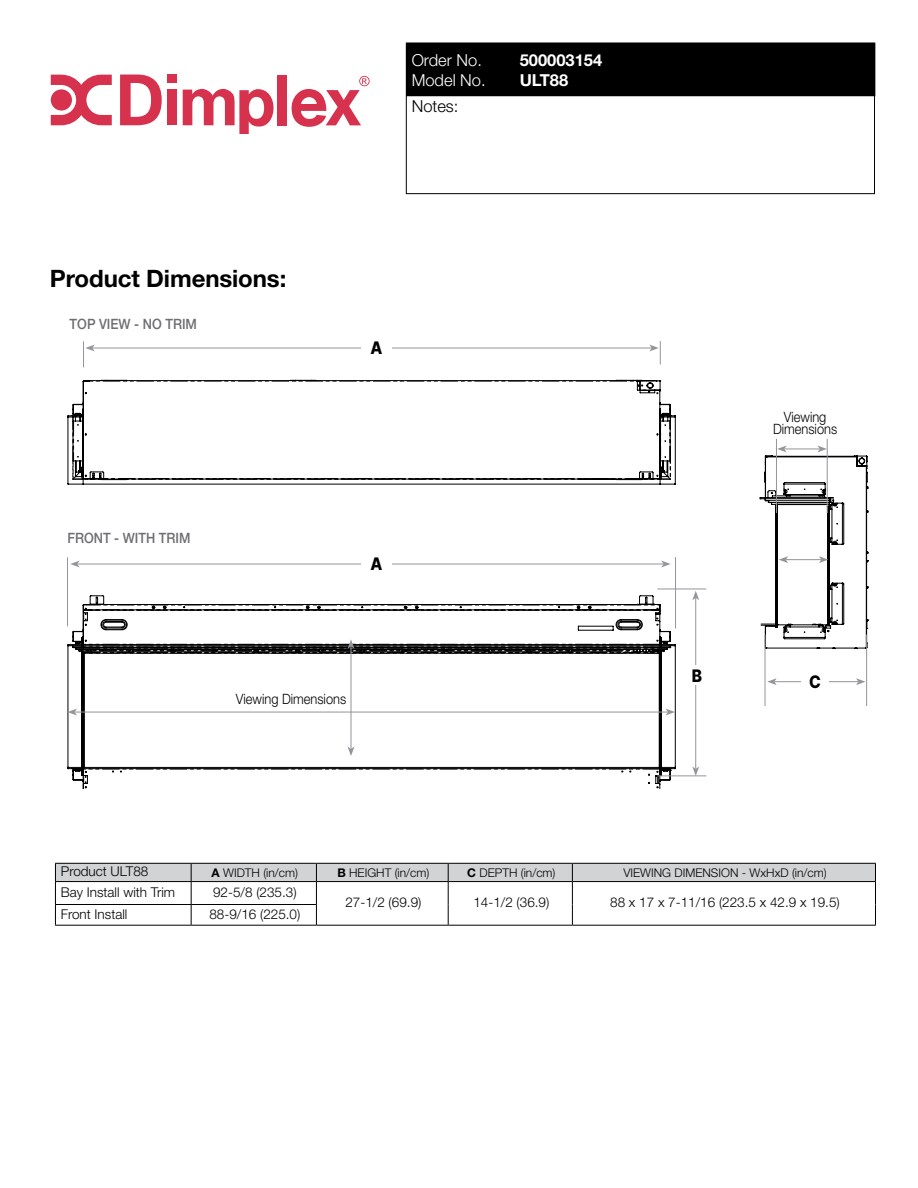
<style>
.page{position:relative;width:918px;height:1188px;background:#fff}
.page>*{position:absolute;margin:0;border:0;box-sizing:border-box;transform-origin:0 0}
.t1{font:700 24px "Helvetica Neue LT Std";letter-spacing:-.005em;color:#000}
.t2{font:800 17.25px "Inter";color:#000;scale:.9 1}
.t3{font:300 16.5px "Helvetica Neue LT Std";color:#fff}
.t4{font:700 16.5px "Helvetica Neue LT Std";color:#fff}
.t5{font:300 16.5px "Helvetica Neue LT Std";color:#000}
.t6{font:300 14.25px/12px "Helvetica Neue LT Std";color:#000;text-align:center;scale:.9 1}
.t7{font:500 14.25px "Helvetica Neue LT Std";color:#6d6e71;scale:.9 1}
.t8{font:300 13.5px "Helvetica Neue LT Std";color:#000}
.t9{font:300 12px "Helvetica Neue LT Std";color:#000}
.s1{font-weight:700}
</style>
<div class="page">
<svg style="left:67px;top:595px;width:609px;height:175px"></svg>
<svg style="left:68px;top:767px;width:608px;height:21px"></svg>
<hr style="left:661px;top:642px;width:1px;height:79px;background:#000">
<div style="left:407px;top:43px;width:468px;height:53px;background:#000"></div>
<svg style="left:51px;top:75px;width:61px;height:50px"></svg>
<svg style="left:120px;top:75px;width:42px;height:50px"></svg>
<div style="left:167px;top:75px;width:10px;height:8px;background:#d6324e"></div>
<div style="left:167px;top:90px;width:10px;height:35px;background:#d6324e"></div>
<div style="left:278px;top:75px;width:9px;height:50px;background:#d6324e"></div>
<svg style="left:183px;top:89px;width:91px;height:45px"></svg>
<svg style="left:292px;top:76px;width:78px;height:51px"></svg>
<hr style="left:55px;top:925px;width:136px;height:1px;background:#000">
<hr style="left:191px;top:925px;width:125px;height:1px;background:#000">
<svg style="left:55px;top:863px;width:821px;height:62px"></svg>
<hr style="left:316px;top:925px;width:132px;height:1px;background:#000">
<hr style="left:448px;top:925px;width:124px;height:1px;background:#000">
<hr style="left:572px;top:925px;width:304px;height:1px;background:#000">
<hr style="left:675px;top:557px;width:1px;height:72px;background:#939598">
<hr style="left:657px;top:589px;width:49px;height:1px;background:#939598">
<hr style="left:657px;top:776px;width:49px;height:1px;background:#939598">
<hr style="left:92px;top:348px;width:560px;height:1px;background:#939598">
<svg style="left:649px;top:341px;width:12px;height:23px"></svg>
<hr style="left:77px;top:564px;width:587px;height:1px;background:#939598">
<svg style="left:661px;top:561px;width:9px;height:6px"></svg>
<svg style="left:70px;top:561px;width:10px;height:6px"></svg>
<hr style="left:695px;top:598px;width:1px;height:171px;background:#939598">
<svg style="left:692px;top:766px;width:7px;height:10px"></svg>
<svg style="left:692px;top:591px;width:7px;height:9px"></svg>
<div style="left:361px;top:338px;width:31px;height:19px;background:#fff"></div>
<div style="left:361px;top:554px;width:31px;height:19px;background:#fff"></div>
<div style="left:682px;top:665px;width:30px;height:20px;background:#fff"></div>
<svg style="left:83px;top:341px;width:12px;height:26px"></svg>
<hr style="left:67px;top:557px;width:1px;height:69px;background:#939598">
<svg style="left:67px;top:380px;width:609px;height:105px"></svg>
<svg style="left:84px;top:380px;width:576px;height:11px"></svg>
<svg style="left:68px;top:403px;width:608px;height:77px"></svg>
<hr style="left:75px;top:712px;width:593px;height:1px;background:#939598">
<svg style="left:666px;top:709px;width:9px;height:7px"></svg>
<svg style="left:68px;top:709px;width:9px;height:7px"></svg>
<hr style="left:351px;top:646px;width:1px;height:103px;background:#939598">
<svg style="left:348px;top:747px;width:6px;height:9px"></svg>
<svg style="left:68px;top:604px;width:608px;height:50px"></svg>
<hr style="left:765px;top:634px;width:1px;height:72px;background:#939598">
<hr style="left:776px;top:439px;width:1px;height:74px;background:#939598">
<hr style="left:827px;top:439px;width:1px;height:74px;background:#939598">
<hr style="left:866px;top:634px;width:1px;height:72px;background:#939598">
<hr style="left:774px;top:681px;width:84px;height:1px;background:#939598">
<svg style="left:856px;top:678px;width:9px;height:7px"></svg>
<svg style="left:767px;top:678px;width:10px;height:7px"></svg>
<div style="left:802px;top:672px;width:27px;height:16px;background:#fff"></div>
<svg style="left:759px;top:445px;width:109px;height:205px"></svg>
<h1 class="t1" style="left:50px;top:264px;width:238px">Product Dimensions:</h1>
<p class="t7" style="left:70px;top:316px;width:143px">TOP VIEW - NO TRIM</p>
<p class="t3" style="left:412px;top:50px;width:72px">Order No.</p>
<p class="t4" style="left:520px;top:50px;width:84px">500003154</p>
<p class="t3" style="left:412px;top:70px;width:75px">Model No.</p>
<p class="t4" style="left:520px;top:69px;width:50px">ULT88</p>
<p class="t5" style="left:412px;top:96px;width:48px">Notes:</p>
<p class="t2" style="left:370px;top:335px;width:15px">A</p>
<p class="t7" style="left:68px;top:530px;width:138px">FRONT - WITH TRIM</p>
<p class="t2" style="left:370px;top:551px;width:15px">A</p>
<p class="t6" style="left:236px;top:692px;width:124px">Viewing Dimensions</p>
<p class="t6" style="left:773px;top:411px;width:73px">Viewing<br>Dimensions</p>
<p class="t2" style="left:692px;top:663px;width:13px">B</p>
<p class="t2" style="left:809px;top:669px;width:15px">C</p>
<p class="t8" style="left:61px;top:863px;width:89px">Product ULT88</p>
<p class="t9" style="left:212px;top:865px;width:88px"><span class="s1">A</span> WIDTH (in/cm)</p>
<p class="t9" style="left:337px;top:865px;width:94px"><span class="s1">B</span> HEIGHT (in/cm)</p>
<p class="t9" style="left:467px;top:865px;width:90px"><span class="s1">C</span> DEPTH (in/cm)</p>
<p class="t9" style="left:623px;top:865px;width:205px">VIEWING DIMENSION - WxHxD (in/cm)</p>
<p class="t8" style="left:61px;top:884px;width:116px">Bay Install with Trim</p>
<p class="t8" style="left:213px;top:884px;width:85px">92-5/8 (235.3)</p>
<p class="t8" style="left:345px;top:894px;width:78px">27-1/2 (69.9)</p>
<p class="t8" style="left:473px;top:894px;width:78px">14-1/2 (36.9)</p>
<p class="t8" style="left:610px;top:894px;width:231px">88 x 17 x 7-11/16 (223.5 x 42.9 x 19.5)</p>
<p class="t8" style="left:61px;top:906px;width:68px">Front Install</p>
<p class="t8" style="left:209px;top:906px;width:93px">88-9/16 (225.0)</p>
</div>
